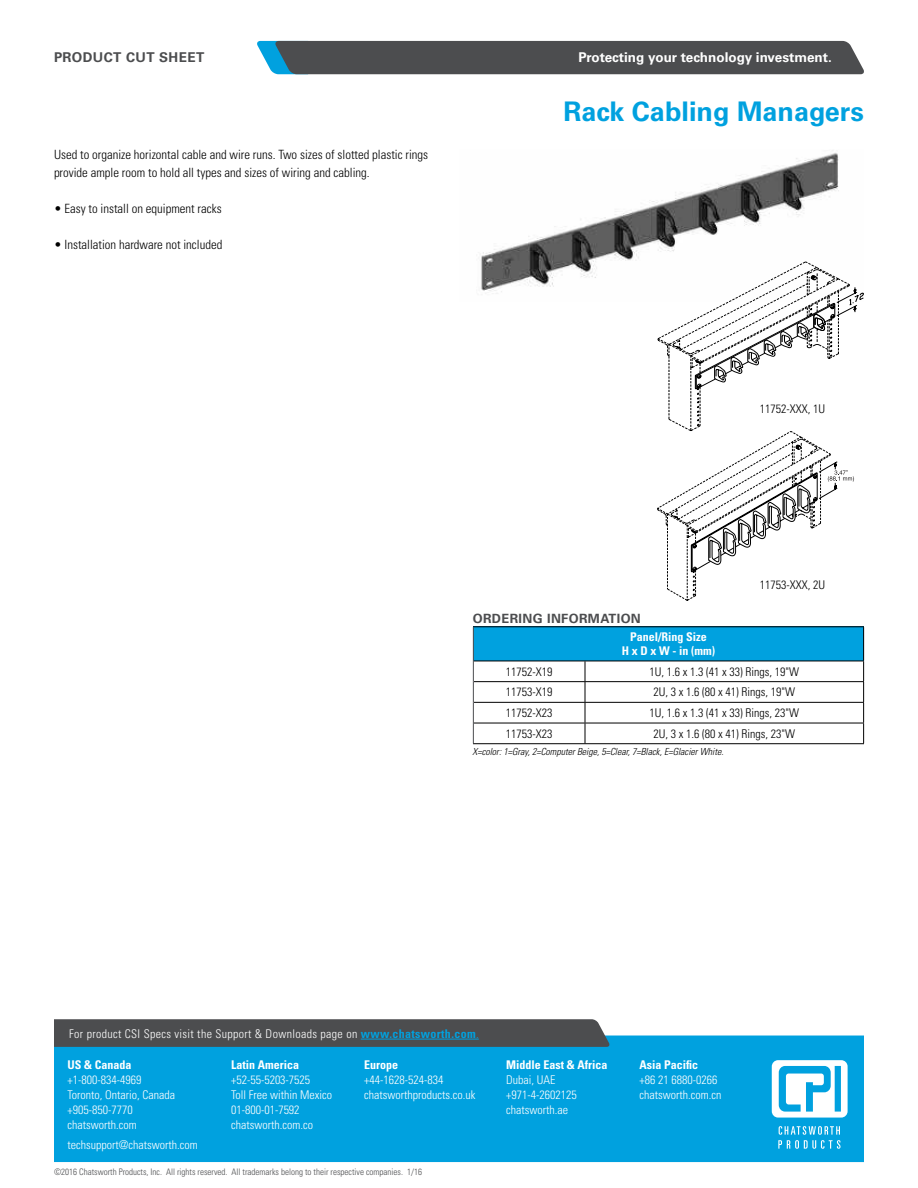
<style>
.page{position:relative;width:918px;height:1188px;background:#fff}
.page>*{position:absolute;margin:0;border:0;box-sizing:border-box;transform-origin:0 0}
.t1{font:700 27px "Univers LT Std";color:#00a1df}
.t2{font:700 13.5px "Univers LT Std";color:#fff}
.t3{font:700 13.5px "Univers LT Std";letter-spacing:.03em;color:#4c4d4f}
.t4{font:300 condensed 12.75px/18px "Univers LT Std";color:#000}
.t5{font:700 12.75px "Univers LT Std";letter-spacing:.03em;color:#4c4d4f}
.t6{font:300 condensed 12px/15px "Univers LT Std";color:#fff}
.t7{font:300 condensed 12px "Univers LT Std";color:#000}
.t8{font:700 condensed 12px/13.5px "Univers LT Std";color:#fff;text-align:center}
.t9{font:300 condensed 12px "Univers LT Std";letter-spacing:.03em;color:#fff}
.t10{font:italic 300 condensed 9.75px "Univers LT Std";color:#000}
.t11{font:300 condensed 9px "Univers LT Std";color:#4c4d4f}
.s1{font-weight:700;color:#00a1df}
.s2{color:#00a1df}
</style>
<div class="page">
<div style="left:257px;top:41px;width:607px;height:33px;background:#4c4d4f"></div>
<div style="left:54px;top:1035px;width:810px;height:127px;background:#00a1df"></div>
<svg style="left:778px;top:1126px;width:63px;height:23px"></svg>
<svg style="left:772px;top:1060px;width:76px;height:58px"></svg>
<svg style="left:54px;top:1019px;width:556px;height:28px;background:#4e5153"></svg>
<hr style="left:361px;top:1039px;width:118px;height:1px;background:#00a1df">
<div style="left:473px;top:627px;width:391px;height:34px;background:#00a1df"></div>
<hr style="left:473px;top:626px;width:112px;height:1px;background:#000">
<hr style="left:585px;top:626px;width:279px;height:1px;background:#000">
<hr style="left:863px;top:627px;width:1px;height:34px;background:#000">
<hr style="left:474px;top:661px;width:111px;height:1px;background:#000">
<hr style="left:585px;top:661px;width:279px;height:1px;background:#000">
<hr style="left:474px;top:681px;width:111px;height:1px;background:#000">
<hr style="left:585px;top:681px;width:279px;height:1px;background:#000">
<hr style="left:474px;top:702px;width:111px;height:1px;background:#000">
<hr style="left:585px;top:702px;width:279px;height:1px;background:#000">
<hr style="left:474px;top:723px;width:111px;height:1px;background:#000">
<hr style="left:585px;top:723px;width:279px;height:1px;background:#000">
<svg style="left:585px;top:661px;width:1px;height:82px"></svg>
<svg style="left:863px;top:661px;width:1px;height:82px"></svg>
<hr style="left:473px;top:743px;width:112px;height:1px;background:#000">
<hr style="left:585px;top:743px;width:279px;height:1px;background:#000">
<hr style="left:473px;top:627px;width:1px;height:34px;background:#4c4d4f">
<svg style="left:473px;top:661px;width:1px;height:82px"></svg>
<img style="left:481px;top:153px;width:358px;height:141px">
<svg style="left:657px;top:262px;width:207px;height:339px"></svg>
<p class="t3" style="left:54px;top:52px;width:152px">PRODUCT CUT SHEET</p>
<p class="t2" style="left:578px;top:52px;width:255px">Protecting your technology investment.</p>
<p class="t4" style="left:54px;top:147px;width:376px">Used to organize horizontal cable and wire runs. Two sizes of slotted plastic rings provide ample room to hold all types and sizes of wiring and cabling.</p>
<p class="t4" style="left:54px;top:201px;width:169px">• Easy to install on equipment racks</p>
<p class="t4" style="left:54px;top:237px;width:170px">• Installation hardware not included</p>
<h1 class="t1" style="left:563px;top:101px;width:302px">Rack Cabling Managers</h1>
<p class="t7" style="left:760px;top:404px;width:67px">11752-XXX, 1U</p>
<p class="t5" style="left:473px;top:613px;width:170px">ORDERING INFORMATION</p>
<p class="t8" style="left:622px;top:631px;width:95px">Panel/Ring Size<br>H x D x W - in (mm)</p>
<p class="t7" style="left:760px;top:580px;width:67px">11753-XXX, 2U</p>
<p class="t7" style="left:506px;top:667px;width:48px">11752-X19</p>
<p class="t7" style="left:650px;top:667px;width:151px">1U, 1.6 x 1.3 (41 x 33) Rings, 19"W</p>
<p class="t7" style="left:506px;top:687px;width:48px">11753-X19</p>
<p class="t7" style="left:654px;top:687px;width:143px">2U, 3 x 1.6 (80 x 41) Rings, 19"W</p>
<p class="t7" style="left:506px;top:708px;width:48px">11752-X23</p>
<p class="t7" style="left:650px;top:708px;width:151px">1U, 1.6 x 1.3 (41 x 33) Rings, 23"W</p>
<p class="t7" style="left:506px;top:729px;width:48px">11753-X23</p>
<p class="t7" style="left:654px;top:729px;width:143px">2U, 3 x 1.6 (80 x 41) Rings, 23"W</p>
<p class="t10" style="left:472px;top:748px;width:253px">X=color: 1=Gray, 2=Computer Beige, 5=Clear, 7=Black, E=Glacier White.</p>
<p class="t9" style="left:69px;top:1029px;width:411px">For product CSI Specs visit the Support &amp; Downloads page on <span class="s1">www.chatsworth.com</span><span class="s2">.</span></p>
<p class="t8" style="left:68px;top:1059px;width:66px">US &amp; Canada</p>
<p class="t6" style="left:68px;top:1073px;width:109px">+1-800-834-4969<br>Toronto, Ontario, Canada +905-850-7770 chatsworth.com</p>
<p class="t6" style="left:68px;top:1138px;width:132px">techsupport@chatsworth.com</p>
<p class="t8" style="left:231px;top:1059px;width:69px">Latin America</p>
<p class="t6" style="left:231px;top:1073px;width:103px">+52-55-5203-7525<br>Toll Free within Mexico<br>01-800-01-7592 chatsworth.com.co</p>
<p class="t8" style="left:364px;top:1059px;width:35px">Europe</p>
<p class="t6" style="left:364px;top:1073px;width:113px">+44-1628-524-834 chatsworthproducts.co.uk</p>
<p class="t11" style="left:54px;top:1168px;width:370px">©2016 Chatsworth Products, Inc. All rights reserved. All trademarks belong to their respective companies. 1/16</p>
<p class="t8" style="left:506px;top:1059px;width:103px">Middle East &amp; Africa</p>
<p class="t6" style="left:506px;top:1073px;width:72px">Dubai, UAE +971-4-2602125 chatsworth.ae</p>
<p class="t8" style="left:639px;top:1059px;width:60px">Asia Pacific</p>
<p class="t6" style="left:639px;top:1073px;width:83px">+86 21 6880-0266 chatsworth.com.cn</p>
</div>
